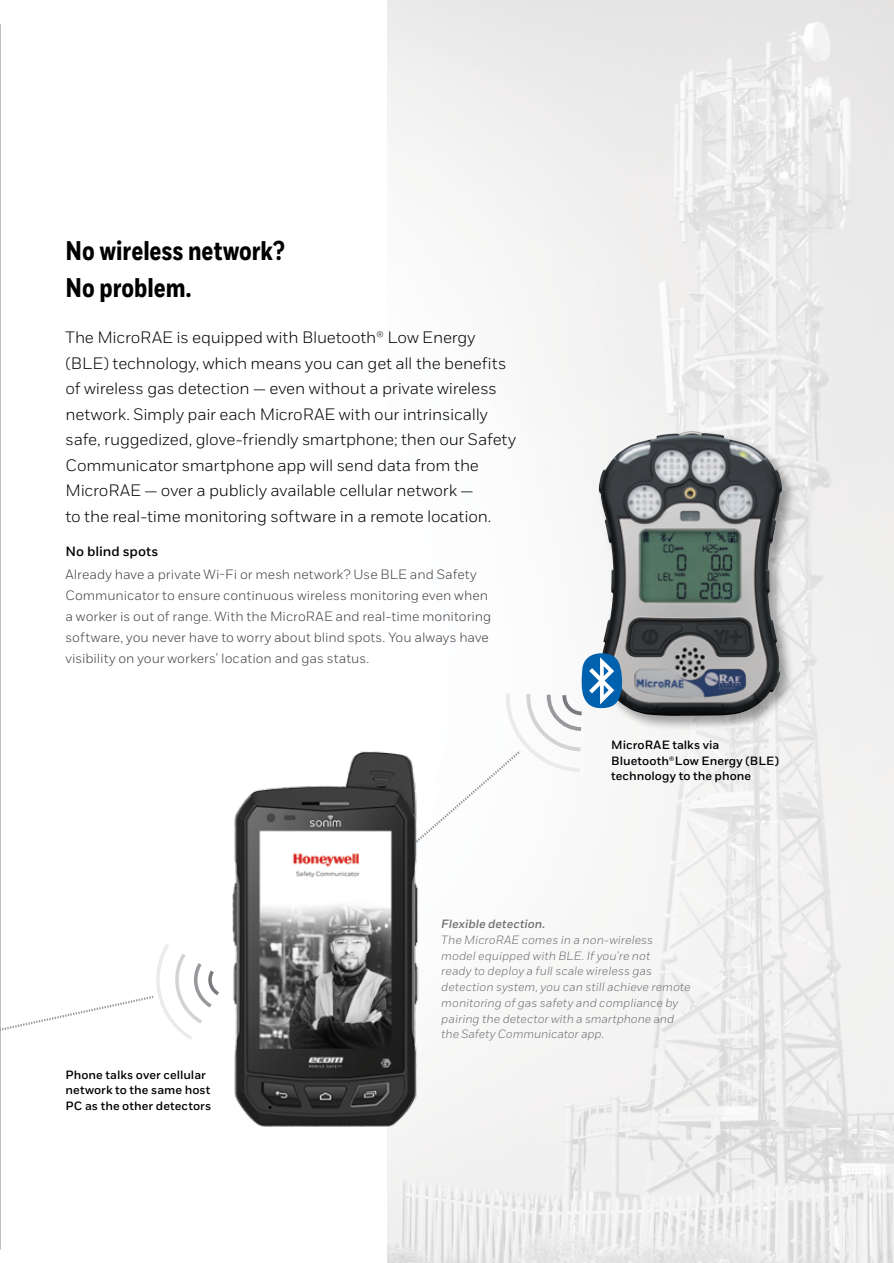
<style>
.page{position:relative;width:894px;height:1263px;background:#fff}
.page>*{position:absolute;margin:0;border:0;box-sizing:border-box;transform-origin:0 0}
.Heading_1{font:800 27px/37.5px "Honeywell Cond";color:#000}
.Intro__Body{font:16.5px/25.5px "Honeywell Sans";letter-spacing:-.01em;color:#000}
.Body__9_14_pt{font:13.5px/21px "Honeywell Sans";color:#414042}
.Body__Heading__9_14{font:700 13.5px "Honeywell Sans";color:#000}
.Sidebar__Body{font:italic 12px/15.8px "Honeywell Sans";color:#6d6e71}
.Callouts{font:700 12px/15.8px "Honeywell Sans";letter-spacing:.005em;color:#000}
.s1{font-weight:700}
</style>
<div class="page">
<img style="left:387px;top:0;width:506px;height:1263px">
<div style="left:596px;top:429px;width:200px;height:302px;background:#000;opacity:.35"></div>
<img style="left:598px;top:431px;width:182px;height:285px">
<svg style="left:387px;top:653px;width:236px;height:246px"></svg>
<svg style="left:2px;top:944px;width:215px;height:96px"></svg>
<img style="left:217px;top:740px;width:220px;height:403px">
<hr style="left:0;top:24px;width:1px;height:1225px;background:#808285">
<p class="Heading_1" style="left:65px;top:232px;width:220px">No wireless network?<br>No problem.</p>
<p class="Intro__Body" style="left:65px;top:324px;width:452px">The MicroRAE is equipped with Bluetooth® Low Energy (BLE) technology, which means you can get all the benefits of wireless gas detection — even without a private wireless network. Simply pair each MicroRAE with our intrinsically safe, ruggedized, glove-friendly smartphone; then our Safety Communicator smartphone app will send data from the MicroRAE — over a publicly available cellular network —<br>to the real-time monitoring software in a remote location.</p>
<p class="Body__Heading__9_14" style="left:65px;top:543px;width:94px">No blind spots</p>
<p class="Body__9_14_pt" style="left:65px;top:563px;width:427px">Already have a private Wi-Fi or mesh network? Use BLE and Safety Communicator to ensure continuous wireless monitoring even when a worker is out of range. With the MicroRAE and real-time monitoring software, you never have to worry about blind spots. You always have visibility on your workers’ location and gas status.</p>
<p class="Callouts" style="left:611px;top:737px;width:169px">MicroRAE talks via<br>Bluetooth®Low Energy (BLE) technology to the phone</p>
<p class="Callouts" style="left:65px;top:1066px;width:147px">Phone talks over cellular network to the same host<br>PC as the other detectors</p>
<p class="Sidebar__Body" style="left:441px;top:916px;width:250px"><span class="s1">Flexible detection.<br></span>The MicroRAE comes in a non-wireless model equipped with BLE. If you’re not<br>ready to deploy a full scale wireless gas detection system, you can still achieve remote monitoring of gas safety and compliance by pairing the detector with a smartphone and the Safety Communicator app.</p>
</div>
